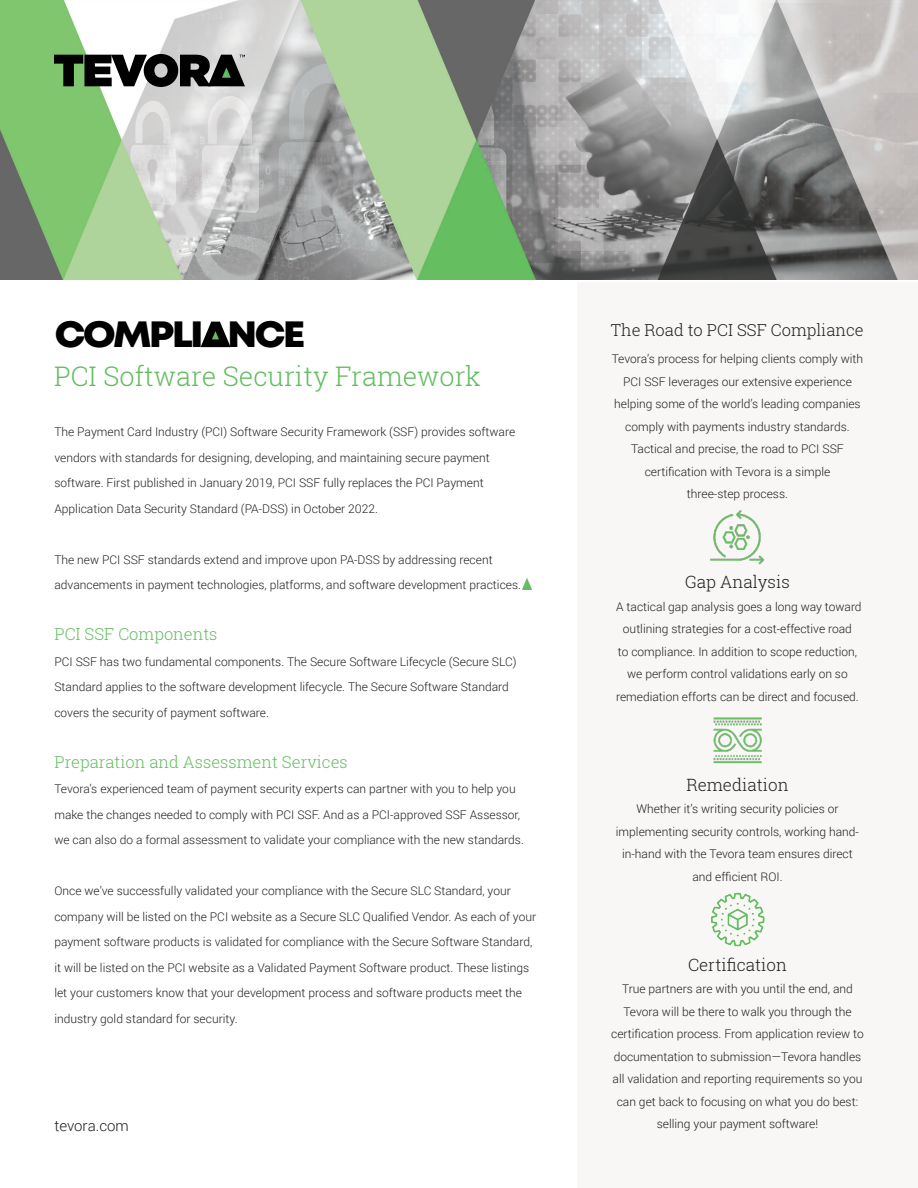
<style>
.page{position:relative;width:918px;height:1188px;background:#fff}
.page>*{position:absolute;margin:0;border:0;box-sizing:border-box;transform-origin:0 0}
.t1{font:36.6px "Mont Heavy DEMO";letter-spacing:-.06em;color:#000;scale:1.07 1}
.t2{font:300 27px "Roboto Slab";color:#63bd60}
.t3{font:300 16.95px "Roboto Slab";color:#231f20}
.t4{font:300 16.5px "Roboto Slab";color:#63bd60}
.t5{font:300 16.5px "Roboto Slab";color:#231f20}
.t6{font:300 15px "Roboto";color:#231f20}
.t7{font:300 12px/22.5px "Roboto";color:#231f20}
</style>
<div class="page">
<div style="left:578px;top:283px;width:340px;height:905px;background:#f9f6f6"></div>
<img style="left:0;top:0;width:918px;height:280px">
<svg style="left:523px;top:579px;width:8px;height:10px"></svg>
<svg style="left:54px;top:54px;width:191px;height:33px"></svg>
<svg style="left:201px;top:322px;width:30px;height:25px"></svg>
<img style="left:710px;top:510px;width:55px;height:55px">
<img style="left:711px;top:892px;width:54px;height:55px">
<img style="left:713px;top:717px;width:49px;height:47px">
<p class="t1" style="left:55px;top:314px;width:236px">COMPLI NCE</p>
<p class="t2" style="left:54px;top:358px;width:429px">PCI Software Security Framework</p>
<p class="t7" style="left:54px;top:419px;width:462px;line-height:25.5px">The Payment Card Industry (PCI) Software Security Framework (SSF) provides software vendors with standards for designing, developing, and maintaining secure payment software. First published in January 2019, PCI SSF fully replaces the PCI Payment Application Data Security Standard (PA-DSS) in October 2022.</p>
<p class="t7" style="left:54px;top:546px;width:468px;line-height:25.5px">The new PCI SSF standards extend and improve upon PA-DSS by addressing recent advancements in payment technologies, platforms, and software development practices.</p>
<p class="t4" style="left:54px;top:623px;width:165px">PCI SSF Components</p>
<p class="t7" style="left:54px;top:648px;width:464px;line-height:25.5px">PCI SSF has two fundamental components. The Secure Software Lifecycle (Secure SLC)<br>Standard applies to the software development lifecycle. The Secure Software Standard covers the security of payment software.</p>
<p class="t4" style="left:54px;top:750px;width:295px">Preparation and Assessment Services</p>
<p class="t7" style="left:54px;top:776px;width:471px;line-height:25.5px">Tevora’s experienced team of payment security experts can partner with you to help you make the changes needed to comply with PCI SSF. And as a PCI-approved SSF Assessor, we can also do a formal assessment to validate your compliance with the new standards.</p>
<p class="t7" style="left:54px;top:878px;width:483px;line-height:25.5px">Once we’ve successfully validated your compliance with the Secure SLC Standard, your company will be listed on the PCI website as a Secure SLC Qualified Vendor. As each of your payment software products is validated for compliance with the Secure Software Standard, it will be listed on the PCI website as a Validated Payment Software product. These listings let your customers know that your development process and software products meet the industry gold standard for security.</p>
<p class="t6" style="left:54px;top:1115px;width:76px">tevora.com</p>
<p class="t5" style="left:611px;top:319px;width:254px">The Road to PCI SSF Compliance</p>
<p class="t7" style="left:612px;top:347px;width:253px;text-align:center">Tevora’s process for helping clients comply with PCI SSF leverages our extensive experience helping some of the world’s leading companies comply with payments industry standards.<br>Tactical and precise, the road to PCI SSF certification with Tevora is a simple</p>
<p class="t7" style="left:687px;top:482px;width:103px">three-step process.</p>
<p class="t3" style="left:685px;top:570px;width:106px">Gap Analysis</p>
<p class="t7" style="left:616px;top:595px;width:247px;text-align:center">A tactical gap analysis goes a long way toward outlining strategies for a cost-effective road<br>to compliance. In addition to scope reduction, we perform control validations early on so remediation efforts can be direct and focused.</p>
<p class="t3" style="left:686px;top:773px;width:104px">Remediation</p>
<p class="t7" style="left:616px;top:797px;width:245px;text-align:center">Whether it’s writing security policies or implementing security controls, working hand&shy;in-hand with the Tevora team ensures direct and efficient ROI.</p>
<p class="t3" style="left:688px;top:953px;width:100px">Certification</p>
<p class="t7" style="left:611px;top:977px;width:254px;text-align:center">True partners are with you until the end, and Tevora will be there to walk you through the certification process. From application review to documentation to submission—Tevora handles all validation and reporting requirements so you can get back to focusing on what you do best: selling your payment software!</p>
</div>
